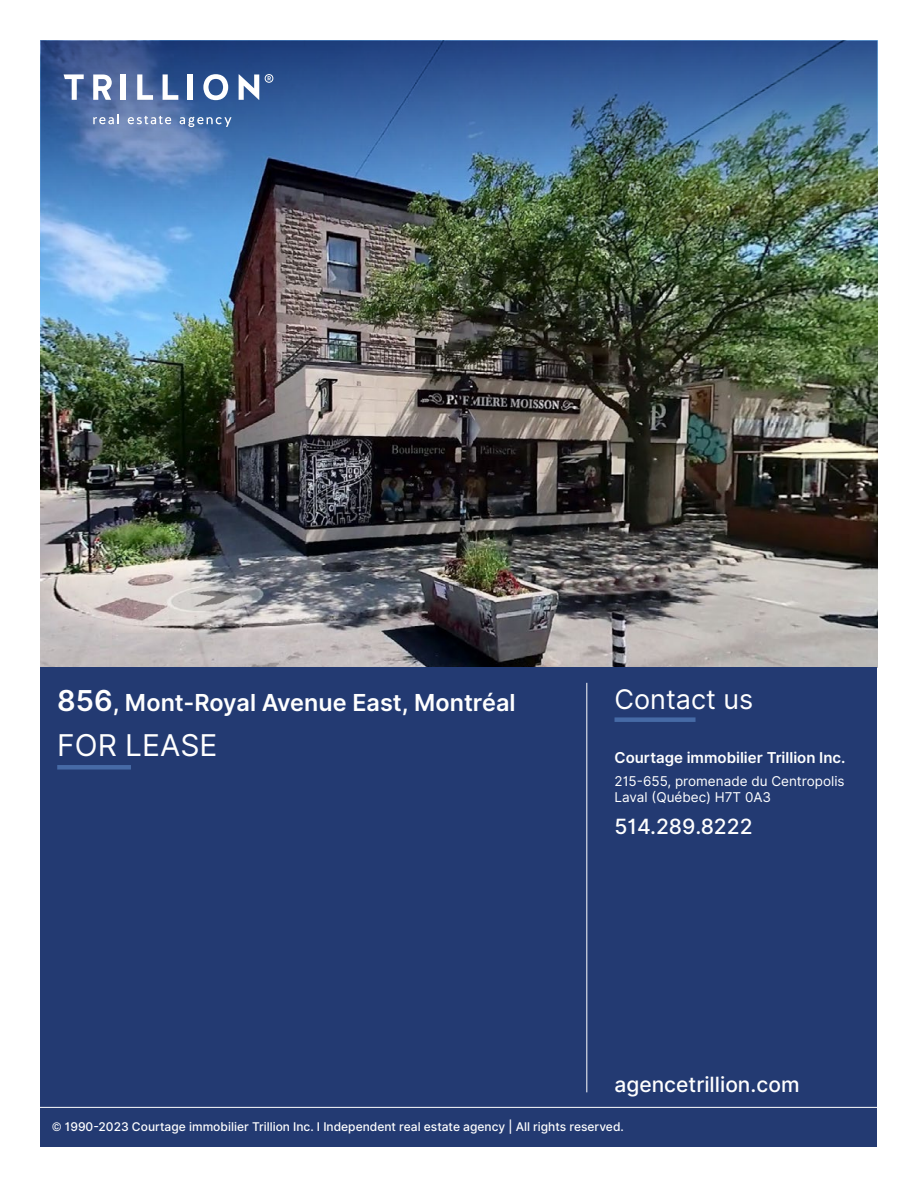
<style>
.page{position:relative;width:918px;height:1188px;background:#fff}
.page>*{position:absolute;margin:0;border:0;box-sizing:border-box;transform-origin:0 0}
.t1{font:30px "Inter";color:#fff}
.t2{font:27px "Inter";color:#fff}
.t3{font:600 23.4px "Inter";color:#fff}
.t4{font:500 21px "Inter";color:#fff}
.t5{font:600 15px "Inter";color:#fff}
.t6{font:13.5px/16.2px "Inter";color:#fff}
.t7{font:500 12px "Inter";color:#fff}
.s1{font-size:28.8px}
</style>
<div class="page">
<img style="left:40px;top:467px;width:838px;height:200px">
<img style="left:40px;top:40px;width:838px;height:427px">
<div style="left:40px;top:667px;width:838px;height:480px;background:#233a72"></div>
<svg style="left:64px;top:74px;width:20px;height:26px"></svg>
<svg style="left:93px;top:74px;width:19px;height:26px"></svg>
<div style="left:121px;top:74px;width:5px;height:26px;background:#fff"></div>
<svg style="left:137px;top:74px;width:16px;height:26px"></svg>
<svg style="left:163px;top:74px;width:15px;height:26px"></svg>
<div style="left:188px;top:74px;width:5px;height:26px;background:#fff"></div>
<svg style="left:203px;top:74px;width:25px;height:26px"></svg>
<svg style="left:239px;top:74px;width:20px;height:26px"></svg>
<svg style="left:265px;top:74px;width:8px;height:9px"></svg>
<svg style="left:93px;top:115px;width:26px;height:9px"></svg>
<svg style="left:128px;top:116px;width:44px;height:8px"></svg>
<svg style="left:180px;top:117px;width:52px;height:10px"></svg>
<div style="left:57px;top:765px;width:74px;height:5px;background:#466aa6"></div>
<div style="left:615px;top:717px;width:81px;height:5px;background:#466aa6"></div>
<hr style="left:30px;top:1107px;width:854px;height:1px;background:#fff">
<hr style="left:586px;top:683px;width:1px;height:409px;background:#fff">
<h3 class="t3" style="left:57px;top:685px;width:460px"><span class="s1">856</span>, Mont-Royal Avenue East, Montréal</h3>
<h1 class="t1" style="left:57px;top:723px;width:162px">FOR LEASE</h1>
<h2 class="t2" style="left:615px;top:679px;width:140px">Contact us</h2>
<p class="t5" style="left:615px;top:746px;width:233px">Courtage immobilier Trillion Inc.</p>
<p class="t6" style="left:615px;top:773px;width:232px">215-655, promenade du Centropolis<br>Laval (Québec) H7T 0A3</p>
<h3 class="t4" style="left:615px;top:811px;width:140px">514.289.8222</h3>
<h3 class="t4" style="left:615px;top:1069px;width:187px">agencetrillion.com</h3>
<p class="t7" style="left:52px;top:1118px;width:574px">© 1990-2023 Courtage immobilier Trillion Inc. I Independent real estate agency | All rights reserved.</p>
</div>
